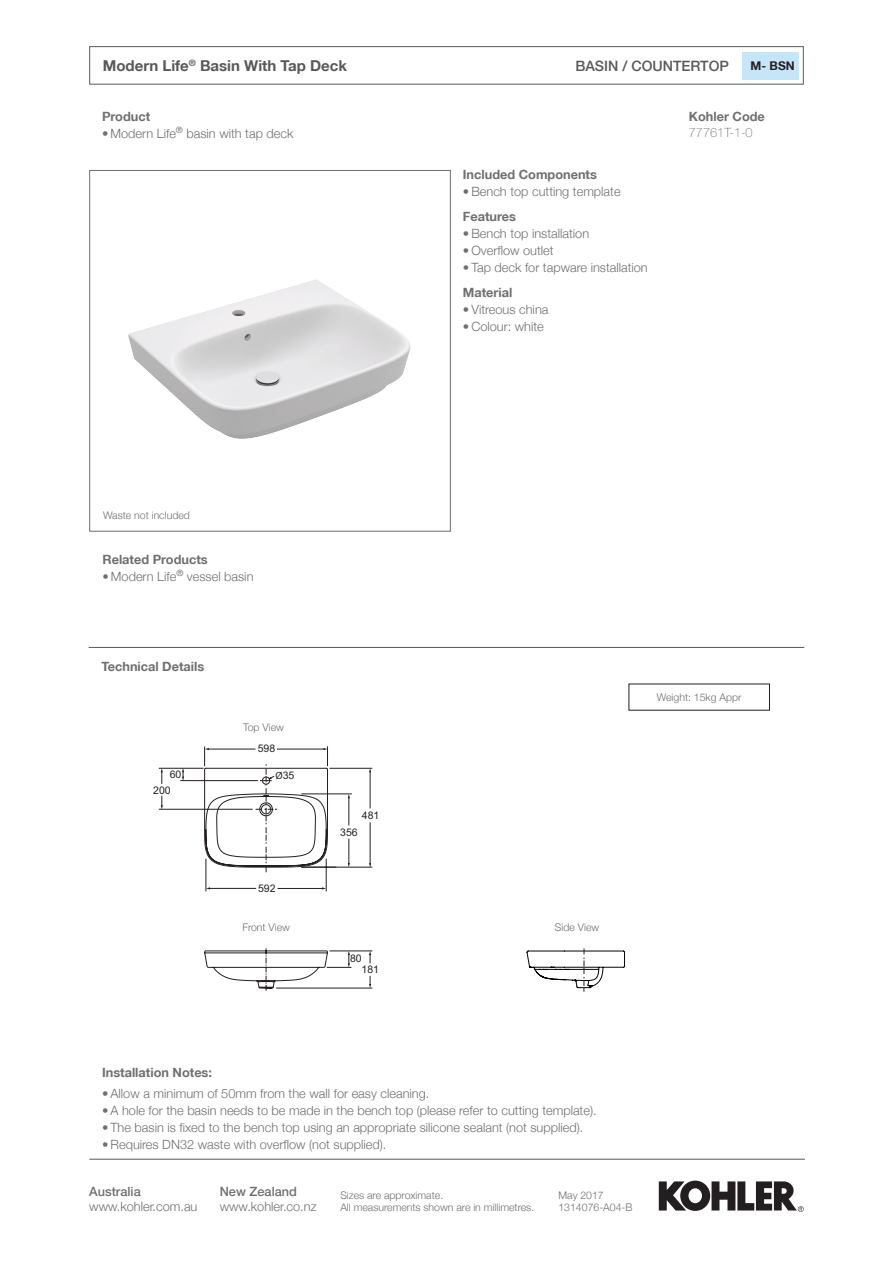
<style>
.page{position:relative;width:893px;height:1263px;background:#fff}
.page>*{position:absolute;margin:0;border:0;box-sizing:border-box;transform-origin:0 0}
.t1{font:700 15px "Helvetica Neue LT";color:#58595b}
.t2{font:500 14.25px "Helvetica Neue LT";color:#58595b}
.t3{font:300 12.75px "Helvetica Neue LT";color:#6d6f71}
.t4{font:700 12.75px "Helvetica Neue LT";color:#6d6f71}
.t5{font:500 12.75px "Helvetica Neue LT";color:#6d6f71}
.t6{font:100 12.75px "Helvetica Neue LT Pro";color:#6d6f71}
.t7{font:700 12px "Helvetica Neue LT";color:#231f20}
.t8{font:300 10.5px/12px "Helvetica Neue LT";color:#6d6f71}
.t9{font:10.5px/10.9px "Arial";color:#231f20}
.s1{font-family:"Myriad Pro"}
</style>
<div class="page">
<hr style="left:89px;top:1159px;width:716px;height:1px;background:#58595b">
<svg style="left:659px;top:1180px;width:145px;height:32px"></svg>
<div style="left:89px;top:46px;width:715px;height:39px;border:1px solid #58595b"></div>
<div style="left:742px;top:52px;width:57px;height:27px;background:#c7e5f8"></div>
<hr style="left:89px;top:647px;width:715px;height:1px;background:#58595b">
<img style="left:128px;top:280px;width:283px;height:159px">
<div style="left:89px;top:170px;width:362px;height:361px;border:1px solid #6d6f71"></div>
<svg style="left:526px;top:948px;width:99px;height:44px"></svg>
<svg style="left:158px;top:746px;width:215px;height:245px"></svg>
<p class="t1" style="left:103px;top:56px;width:246px">Modern Life<sup>®</sup> Basin With Tap Deck</p>
<p class="t4" style="left:102px;top:108px;width:50px">Product</p>
<p class="t3" style="left:102px;top:125px;width:193px">• Modern Life<sup>®</sup> basin with tap deck</p>
<p class="t8" style="left:103px;top:509px;width:88px">Waste not included</p>
<p class="t4" style="left:102px;top:552px;width:107px">Related Products</p>
<p class="t3" style="left:102px;top:569px;width:153px">• Modern Life<sup>®</sup> vessel basin</p>
<p class="t4" style="left:101px;top:659px;width:104px">Technical Details</p>
<p class="t9" style="left:170px;top:769px;width:13px">60</p>
<p class="t9" style="left:153px;top:784px;width:19px">200</p>
<p class="t8" style="left:243px;top:721px;width:42px">Top View</p>
<p class="t9" style="left:258px;top:743px;width:19px">598</p>
<p class="t9" style="left:275px;top:770px;width:21px"><span class="s1">Ø</span>35</p>
<p class="t9" style="left:258px;top:883px;width:19px">592</p>
<p class="t9" style="left:362px;top:810px;width:19px">481</p>
<p class="t9" style="left:340px;top:827px;width:19px">356</p>
<p class="t2" style="left:575px;top:57px;width:155px">Basin / CounterTop</p>
<p class="t7" style="left:750px;top:59px;width:46px">M- BSN</p>
<p class="t4" style="left:463px;top:167px;width:136px">Included Components</p>
<p class="t3" style="left:463px;top:184px;width:159px">• Bench top cutting template</p>
<p class="t4" style="left:463px;top:209px;width:55px">Features</p>
<p class="t3" style="left:463px;top:226px;width:128px">• Bench top installation</p>
<p class="t3" style="left:463px;top:243px;width:92px">• Overflow outlet</p>
<p class="t3" style="left:463px;top:260px;width:186px">• Tap deck for tapware installation</p>
<p class="t4" style="left:463px;top:285px;width:51px">Material</p>
<p class="t3" style="left:463px;top:302px;width:87px">• Vitreous china</p>
<p class="t3" style="left:463px;top:319px;width:83px">• Colour: white</p>
<p class="t4" style="left:689px;top:108px;width:78px">Kohler Code</p>
<p class="t6" style="left:689px;top:125px;width:65px">77761T-1-0</p>
<p class="t8" style="left:657px;top:691px;width:86px">Weight: 15kg Appr</p>
<p class="t8" style="left:242px;top:921px;width:49px">Front View</p>
<p class="t8" style="left:555px;top:921px;width:46px">Side View</p>
<p class="t9" style="left:362px;top:953px;width:19px;text-indent:-11px">80<br>181</p>
<p class="t4" style="left:102px;top:1065px;width:111px">Installation Notes:</p>
<p class="t3" style="left:102px;top:1086px;width:329px">• Allow a minimum of 50mm from the wall for easy cleaning.</p>
<p class="t3" style="left:102px;top:1103px;width:496px">• A hole for the basin needs to be made in the bench top (please refer to cutting template).</p>
<p class="t3" style="left:102px;top:1120px;width:483px">• The basin is fixed to the bench top using an appropriate silicone sealant (not supplied).</p>
<p class="t3" style="left:102px;top:1137px;width:286px">• Requires DN32 waste with overflow (not supplied).</p>
<p class="t5" style="left:89px;top:1184px;width:53px">Australia</p>
<p class="t3" style="left:89px;top:1198px;width:110px">www.kohler.com.au</p>
<p class="t5" style="left:220px;top:1184px;width:79px">New Zealand</p>
<p class="t3" style="left:220px;top:1198px;width:98px">www.kohler.co.nz</p>
<p class="t8" style="left:340px;top:1189px;width:195px">Sizes are approximate.<br>All measurements shown are in millimetres.</p>
<p class="t8" style="left:558px;top:1189px;width:75px">May 2017<br>1314076-A04-B</p>
</div>
